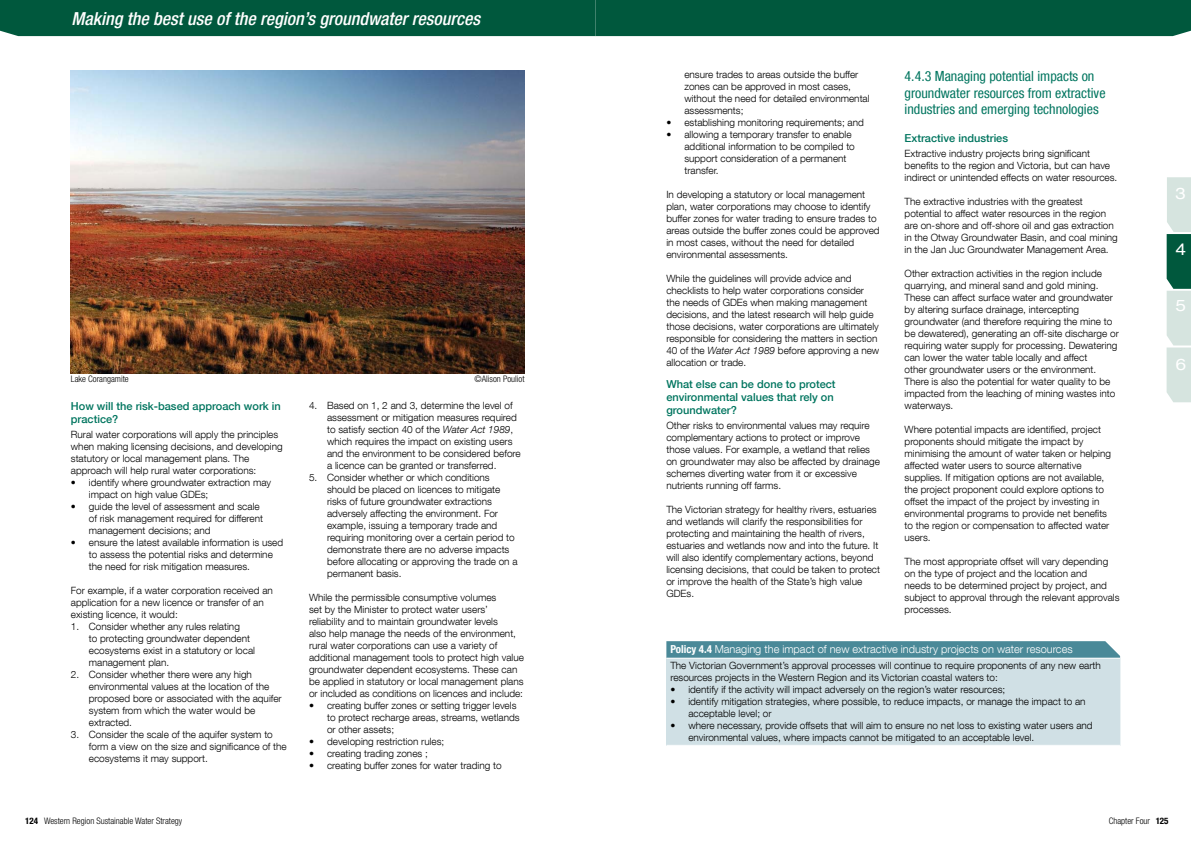
<style>
.page{position:relative;width:1191px;height:842px;background:#fff}
.page>*{position:absolute;margin:0;border:0;box-sizing:border-box;transform-origin:0 0}
.t1{font:italic 500 condensed 18px "Helvetica Neue LT Com";color:#fff}
.t2{font:expanded 16px "Helvetica Neue LT Com";color:#fff}
._1_1_1_Heading{font:condensed 14px/16.8px "Helvetica Neue LT Com";color:#01755f}
._1_1_1_1_Heading{font:500 11px/13.2px "Helvetica Neue LT Com";color:#01755f}
.Policy_Box_Bold{font:300 11px "Helvetica Neue LT Com";color:#fff}
.Body_font_45_Light{font:300 10px/12px "Helvetica Neue LT Com";color:#000}
.Image_attribute{font:300 condensed 9px "Helvetica Neue LT Com";color:#000}
.s1{font-style:italic}
.s2{font-weight:700;font-stretch:condensed}
.s3{font-weight:700}
</style>
<div class="page">
<div style="left:0;top:0;width:1191px;height:36px;background:#00583d"></div>
<svg style="left:1166px;top:177px;width:25px;height:225px;background:#a7c5bc"></svg>
<img style="left:71px;top:71px;width:453px;height:302px">
<svg style="left:666px;top:641px;width:454px;height:17px;background:#518e9c"></svg>
<div style="left:666px;top:658px;width:454px;height:87px;background:#d0e0e5"></div>
<hr style="left:666px;top:658px;width:454px;height:1px;background:#fff">
<h1 class="t1" style="left:72px;top:8px;width:410px">Making the best use of the region’s groundwater resources</h1>
<p class="Image_attribute" style="left:71px;top:374px;width:59px">Lake Corangamite</p>
<p class="Image_attribute" style="left:474px;top:374px;width:51px">©Alison Pouliot</p>
<p class="_1_1_1_1_Heading" style="left:71px;top:399px;width:211px">How will the risk-based approach work in practice?</p>
<p class="Body_font_45_Light" style="left:71px;top:428px;width:213px">Rural water corporations will apply the principles when making licensing decisions, and developing statutory or local management plans. The approach will help rural water corporations:</p>
<p class="Body_font_45_Light" style="left:89px;top:476px;width:184px;text-indent:-18px">• identify where groundwater extraction may impact on high value GDEs;</p>
<p class="Body_font_45_Light" style="left:89px;top:500px;width:176px;text-indent:-18px">• guide the level of assessment and scale of risk management required for different management decisions; and</p>
<p class="Body_font_45_Light" style="left:89px;top:536px;width:196px;text-indent:-18px">• ensure the latest available information is used to assess the potential risks and determine the need for risk mitigation measures.</p>
<p class="Body_font_45_Light" style="left:71px;top:584px;width:203px">For example, if a water corporation received an application for a new licence or transfer of an existing licence, it would:</p>
<p class="Body_font_45_Light" style="left:89px;top:620px;width:168px;text-indent:-18px">1. Consider whether any rules relating<br>to protecting groundwater dependent ecosystems exist in a statutory or local management plan.</p>
<p class="Body_font_45_Light" style="left:89px;top:668px;width:194px;text-indent:-18px">2. Consider whether there were any high environmental values at the location of the proposed bore or associated with the aquifer system from which the water would be extracted.</p>
<p class="Body_font_45_Light" style="left:89px;top:728px;width:199px;text-indent:-18px">3. Consider the scale of the aquifer system to form a view on the size and significance of the ecosystems it may support.</p>
<p class="Body_font_45_Light" style="left:327px;top:400px;width:195px;text-indent:-18px">4. Based on 1, 2 and 3, determine the level of assessment or mitigation measures required to satisfy section 40 of the <span class="s1">Water Act 1989</span>, which requires the impact on existing users and the environment to be considered before a licence can be granted or transferred.</p>
<p class="Body_font_45_Light" style="left:327px;top:472px;width:192px;text-indent:-18px">5. Consider whether or which conditions should be placed on licences to mitigate risks of future groundwater extractions adversely affecting the environment. For example, issuing a temporary trade and requiring monitoring over a certain period to demonstrate there are no adverse impacts before allocating or approving the trade on a permanent basis.</p>
<p class="Body_font_45_Light" style="left:309px;top:592px;width:216px">While the permissible consumptive volumes<br>set by the Minister to protect water users’ reliability and to maintain groundwater levels<br>also help manage the needs of the environment, rural water corporations can use a variety of additional management tools to protect high value groundwater dependent ecosystems. These can be applied in statutory or local management plans or included as conditions on licences and include:</p>
<p class="Body_font_45_Light" style="left:327px;top:700px;width:194px;text-indent:-18px">• creating buffer zones or setting trigger levels to protect recharge areas, streams, wetlands or other assets;</p>
<p class="Body_font_45_Light" style="left:309px;top:736px;width:137px">• developing restriction rules;</p>
<p class="Body_font_45_Light" style="left:309px;top:748px;width:120px">• creating trading zones ;</p>
<p class="Body_font_45_Light" style="left:309px;top:760px;width:194px">• creating buffer zones for water trading to</p>
<p class="_1_1_1_Heading" style="left:904px;top:67px;width:202px">4.4.3 Managing potential impacts on groundwater resources from extractive industries and emerging technologies</p>
<p class="_1_1_1_1_Heading" style="left:904px;top:131px;width:105px">Extractive industries</p>
<p class="Body_font_45_Light" style="left:904px;top:147px;width:214px">Extractive industry projects bring significant benefits to the region and Victoria, but can have indirect or unintended effects on water resources.</p>
<p class="Body_font_45_Light" style="left:904px;top:195px;width:215px">The extractive industries with the greatest potential to affect water resources in the region are on-shore and off-shore oil and gas extraction in the Otway Groundwater Basin, and coal mining in the Jan Juc Groundwater Management Area.</p>
<p class="Body_font_45_Light" style="left:904px;top:267px;width:216px">Other extraction activities in the region include quarrying, and mineral sand and gold mining.<br>These can affect surface water and groundwater by altering surface drainage, intercepting groundwater (and therefore requiring the mine to be dewatered), generating an off-site discharge or requiring water supply for processing. Dewatering can lower the water table locally and affect<br>other groundwater users or the environment.<br>There is also the potential for water quality to be impacted from the leaching of mining wastes into waterways.</p>
<p class="Body_font_45_Light" style="left:904px;top:423px;width:208px">Where potential impacts are identified, project proponents should mitigate the impact by minimising the amount of water taken or helping affected water users to source alternative supplies. If mitigation options are not available, the project proponent could explore options to offset the impact of the project by investing in environmental programs to provide net benefits to the region or compensation to affected water users.</p>
<p class="Body_font_45_Light" style="left:904px;top:555px;width:216px">The most appropriate offset will vary depending on the type of project and the location and<br>needs to be determined project by project, and subject to approval through the relevant approvals processes.</p>
<p class="Policy_Box_Bold" style="left:670px;top:642px;width:404px"><span class="s2">Policy 4.4</span> Managing the impact of new extractive industry projects on water resources</p>
<p class="Body_font_45_Light" style="left:670px;top:659px;width:432px">The Victorian Government’s approval processes will continue to require proponents of any new earth resources projects in the Western Region and its Victorian coastal waters to:</p>
<p class="Body_font_45_Light" style="left:670px;top:683px;width:336px">• identify if the activity will impact adversely on the region’s water resources;</p>
<p class="Body_font_45_Light" style="left:688px;top:695px;width:399px;text-indent:-18px">• identify mitigation strategies, where possible, to reduce impacts, or manage the impact to an acceptable level; or</p>
<p class="Body_font_45_Light" style="left:688px;top:719px;width:406px;text-indent:-18px">• where necessary, provide offsets that will aim to ensure no net loss to existing water users and environmental values, where impacts cannot be mitigated to an acceptable level.</p>
<p class="Body_font_45_Light" style="left:684px;top:68px;width:187px">ensure trades to areas outside the buffer zones can be approved in most cases, without the need for detailed environmental assessments;</p>
<p class="Body_font_45_Light" style="left:666px;top:116px;width:199px">• establishing monitoring requirements; and</p>
<p class="Body_font_45_Light" style="left:684px;top:128px;width:172px;text-indent:-18px">• allowing a temporary transfer to enable additional information to be compiled to support consideration of a permanent transfer.</p>
<p class="Body_font_45_Light" style="left:666px;top:188px;width:215px">In developing a statutory or local management plan, water corporations may choose to identify buffer zones for water trading to ensure trades to areas outside the buffer zones could be approved in most cases, without the need for detailed environmental assessments.</p>
<p class="Body_font_45_Light" style="left:666px;top:272px;width:214px">While the guidelines will provide advice and checklists to help water corporations consider the needs of GDEs when making management decisions, and the latest research will help guide those decisions, water corporations are ultimately responsible for considering the matters in section 40 of the <span class="s1">Water Act 1989</span> before approving a new allocation or trade.</p>
<p class="_1_1_1_1_Heading" style="left:666px;top:377px;width:171px">What else can be done to protect environmental values that rely on groundwater?</p>
<p class="Body_font_45_Light" style="left:666px;top:419px;width:215px">Other risks to environmental values may require complementary actions to protect or improve those values. For example, a wetland that relies on groundwater may also be affected by drainage schemes diverting water from it or excessive nutrients running off farms.</p>
<p class="Body_font_45_Light" style="left:666px;top:503px;width:215px">The Victorian strategy for healthy rivers, estuaries and wetlands will clarify the responsibilities for protecting and maintaining the health of rivers, estuaries and wetlands now and into the future. It will also identify complementary actions, beyond licensing decisions, that could be taken to protect or improve the health of the State’s high value GDEs.</p>
<h2 class="t2" style="left:1175px;top:183px;width:12px">3</h2>
<h2 class="t2" style="left:1175px;top:239px;width:12px">4</h2>
<h2 class="t2" style="left:1175px;top:295px;width:12px">5</h2>
<h2 class="t2" style="left:1175px;top:354px;width:12px">6</h2>
<p class="Image_attribute" style="left:25px;top:816px;width:159px"><span class="s3">124</span> Western Region Sustainable Water Strategy</p>
<p class="Image_attribute" style="left:1108px;top:816px;width:61px">Chapter Four <span class="s3">125</span></p>
</div>
